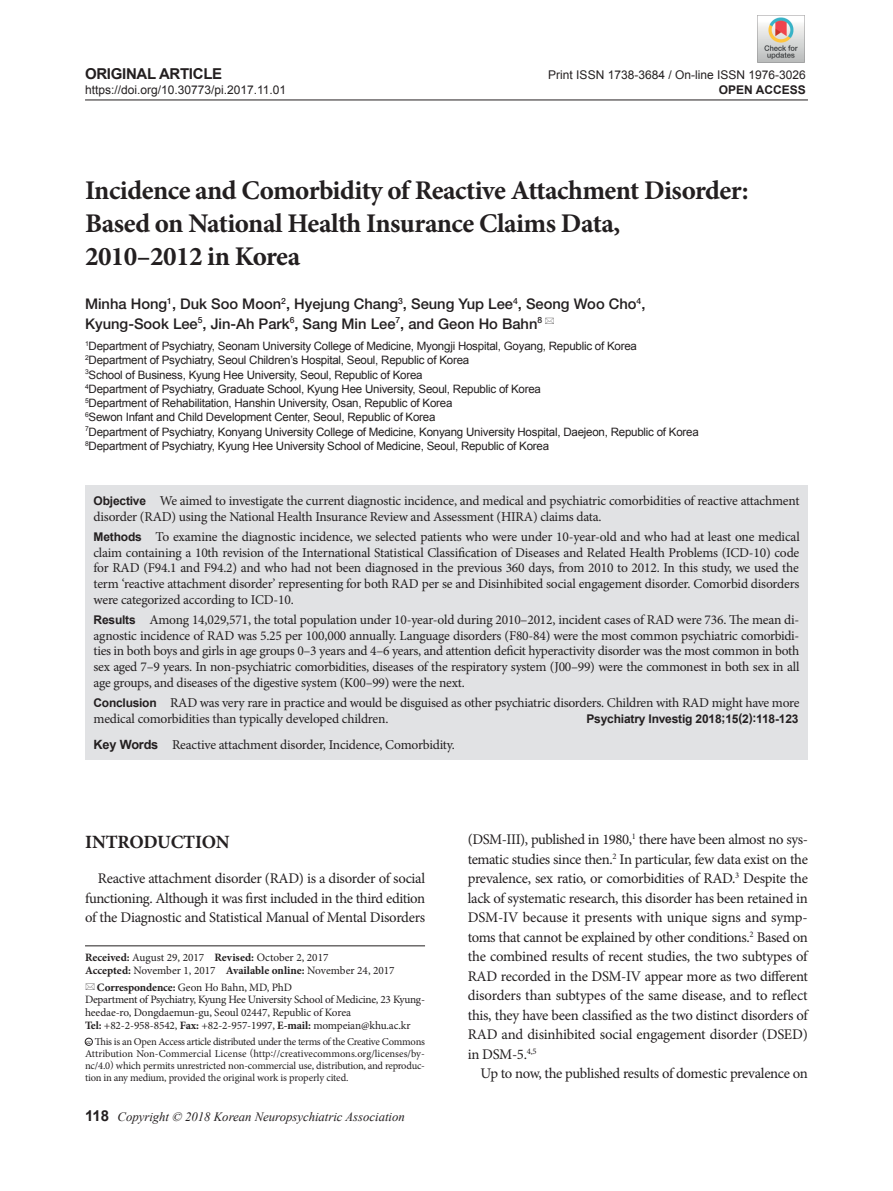
<style>
.page{position:relative;width:893px;height:1191px;background:#fff}
.page>*{position:absolute;margin:0;border:0;box-sizing:border-box;transform-origin:0 0}
.t1{font:700 27px/33px "Minion Pro";letter-spacing:-.02em;color:#231f20}
.t2{font:700 18.75px "Minion Pro";letter-spacing:-.01em;color:#231f20}
.t3{font:700 15px "Arial";letter-spacing:-.02em;color:#231f20}
.t4{font:14.7px/19.5px "Minion Pro";letter-spacing:-.02em;color:#231f20;text-align:justify}
.t5{font:500 14.7px/19.5px "Helvetica Neue LT Std";color:#231f20}
.t6{font:13.5px/15.8px "Minion Pro";letter-spacing:-.02em;color:#231f20}
.t7{font:italic 12.75px "Times New Roman";color:#231f20}
.t8{font:12px "Arial";color:#231f20}
.t9{font:700 12px "Arial";letter-spacing:-.015em;color:#231f20}
.t10{font:11.55px/14.2px "Arial";letter-spacing:-.02em;color:#231f20}
.t11{font:11.25px/12.8px "Minion Pro";letter-spacing:-.01em;color:#231f20}
.t12{font:10.5px/12px "Minion Pro";letter-spacing:-.015em;color:#231f20;text-align:justify}
.s1{font-family:"Arial";font-weight:700;font-size:12px}
.s2{font-family:"Arial";font-weight:700;font-size:12.75px;color:#e1e2e4}
.s3{font-family:"Arial";font-weight:700;font-size:12.75px}
.s4{font-weight:700}
.s5{font-family:"Arial";font-weight:700;font-style:normal;font-size:15px}
</style>
<div class="page">
<hr style="left:85px;top:100px;width:723px;height:1px;background:#231f20">
<div style="left:85px;top:485px;width:723px;height:275px;background:#e1e2e4"></div>
<hr style="left:85px;top:945px;width:340px;height:1px;background:#231f20">
<div style="left:85px;top:1038px;width:8px;height:7px;border:1px solid #231f20;border-radius:50%"></div>
<img style="left:758px;top:17px;width:46px;height:46px">
<p class="t3" style="left:85px;top:64px;width:139px">ORIGINAL ARTICLE</p>
<p class="t8" style="left:85px;top:82px;width:203px">https://doi.org/10.30773/pi.2017.11.01</p>
<p class="t8" style="left:548px;top:67px;width:259px">Print ISSN 1738-3684 / On-line ISSN 1976-3026</p>
<p class="t9" style="left:719px;top:82px;width:88px">OPEN ACCESS</p>
<h1 class="t1" style="left:85px;top:173px;width:665px">Incidence and Comorbidity of Reactive Attachment Disorder:<br>Based on National Health Insurance Claims Data,<br>2010–2012 in Korea</h1>
<p class="t5" style="left:85px;top:294px;width:562px">Minha Hong<sup>1</sup>, Duk Soo Moon<sup>2</sup>, Hyejung Chang<sup>3</sup>, Seung Yup Lee<sup>4</sup>, Seong Woo Cho<sup>4</sup>,<br>Kyung-Sook Lee<sup>5</sup>, Jin-Ah Park<sup>6</sup>, Sang Min Lee<sup>7</sup>, and Geon Ho Bahn<sup>8</sup></p>
<p class="t10" style="left:85px;top:339px;width:615px"><sup>1</sup>Department of Psychiatry, Seonam University College of Medicine, Myongji Hospital, Goyang, Republic of Korea <sup>2</sup>Department of Psychiatry, Seoul Children’s Hospital, Seoul, Republic of Korea<br><sup>3</sup>School of Business, Kyung Hee University, Seoul, Republic of Korea<br><sup>4</sup>Department of Psychiatry, Graduate School, Kyung Hee University, Seoul, Republic of Korea<br><sup>5</sup>Department of Rehabilitation, Hanshin University, Osan, Republic of Korea<br><sup>6</sup>Sewon Infant and Child Development Center, Seoul, Republic of Korea<br><sup>7</sup>Department of Psychiatry, Konyang University College of Medicine, Konyang University Hospital, Daejeon, Republic of Korea <sup>8</sup>Department of Psychiatry, Kyung Hee University School of Medicine, Seoul, Republic of Korea</p>
<p class="t6" style="left:94px;top:493px;width:707px"><span class="s1">Objective</span><span class="s2">aa</span>We aimed to investigate the current diagnostic incidence, and medical and psychiatric comorbidities of reactive attachment disorder (RAD) using the National Health Insurance Review and Assessment (HIRA) claims data.</p>
<p class="t6" style="left:94px;top:529px;width:708px;text-align:justify"><span class="s1">Methods</span><span class="s2">aa</span>To examine the diagnostic incidence, we selected patients who were under 10-year-old and who had at least one medical claim containing a 10th revision of the International Statistical Classification of Diseases and Related Health Problems (ICD-10) code for RAD (F94.1 and F94.2) and who had not been diagnosed in the previous 360 days, from 2010 to 2012. In this study, we used the term ‘reactive attachment disorder’ representing for both RAD per se and Disinhibited social engagement disorder. Comorbid disorders were categorized according to ICD-10.</p>
<p class="t6" style="left:94px;top:612px;width:707px;text-align:justify"><span class="s1">Results</span><span class="s2">aa</span>Among 14,029,571, the total population under 10-year-old during 2010–2012, incident cases of RAD were 736. The mean di&shy;agnostic incidence of RAD was 5.25 per 100,000 annually. Language disorders (F80-84) were the most common psychiatric comorbidi&shy;ties in both boys and girls in age groups 0–3 years and 4–6 years, and attention deficit hyperactivity disorder was the most common in both sex aged 7–9 years. In non-psychiatric comorbidities, diseases of the respiratory system (J00–99) were the commonest in both sex in all age groups, and diseases of the digestive system (K00–99) were the next.</p>
<p class="t6" style="left:94px;top:695px;width:707px"><span class="s1">Conclusion</span><span class="s2">aa</span>RAD was very rare in practice and would be disguised as other psychiatric disorders. Children with RAD might have more medical comorbidities than typically developed children.</p>
<p class="t9" style="left:586px;top:710px;width:214px">Psychiatry Investig 2018;15(2):118-123</p>
<p class="t6" style="left:94px;top:737px;width:363px"><span class="s3">Key Words</span><span class="s2">aa</span>Reactive attachment disorder, Incidence, Comorbidity.</p>
<h2 class="t2" style="left:85px;top:828px;width:146px">INTRODUCTION</h2>
<p class="t4" style="left:85px;top:869px;width:342px;text-indent:13px">Reactive attachment disorder (RAD) is a disorder of social functioning. Although it was first included in the third edition of the Diagnostic and Statistical Manual of Mental Disorders</p>
<p class="t11" style="left:85px;top:950px;width:311px"><span class="s4">Received:</span> August 29, 2017 <span class="s4">Revised:</span> October 2, 2017<br><span class="s4">Accepted:</span> November 1, 2017 <span class="s4">Available online:</span> November 24, 2017</p>
<p class="t11" style="left:85px;top:980px;width:341px;text-indent:12px"><span class="s4">Correspondence:</span> Geon Ho Bahn, MD, PhD<br>Department of Psychiatry, Kyung Hee University School of Medicine, 23 Kyung&shy;heedae-ro, Dongdaemun-gu, Seoul 02447, Republic of Korea<br><span class="s4">Tel:</span> +82-2-958-8542, <span class="s4">Fax:</span> +82-2-957-1997, <span class="s4">E-mail:</span> mompeian@khu.ac.kr</p>
<p class="t12" style="left:85px;top:1035px;width:342px"><sup>cc</sup> This is an Open Access article distributed under the terms of the Creative Commons Attribution Non-Commercial License (http://creativecommons.org/licenses/by&shy;nc/4.0) which permits unrestricted non-commercial use, distribution, and reproduc&shy;tion in any medium, provided the original work is properly cited.</p>
<p class="t7" style="left:85px;top:1107px;width:321px"><span class="s5">118</span> Copyright © 2018 Korean Neuropsychiatric Association</p>
<p class="t4" style="left:468px;top:830px;width:342px">(DSM-III), published in 1980,<sup>1</sup> there have been almost no sys&shy;tematic studies since then.<sup>2</sup> In particular, few data exist on the prevalence, sex ratio, or comorbidities of RAD.<sup>3</sup> Despite the lack of systematic research, this disorder has been retained in DSM-IV because it presents with unique signs and symp&shy;toms that cannot be explained by other conditions.<sup>2</sup> Based on the combined results of recent studies, the two subtypes of RAD recorded in the DSM-IV appear more as two different disorders than subtypes of the same disease, and to reflect this, they have been classified as the two distinct disorders of RAD and disinhibited social engagement disorder (DSED) in DSM-5.<sup>4,5</sup></p>
<p class="t4" style="left:480px;top:1064px;width:329px">Up to now, the published results of domestic prevalence on</p>
</div>
